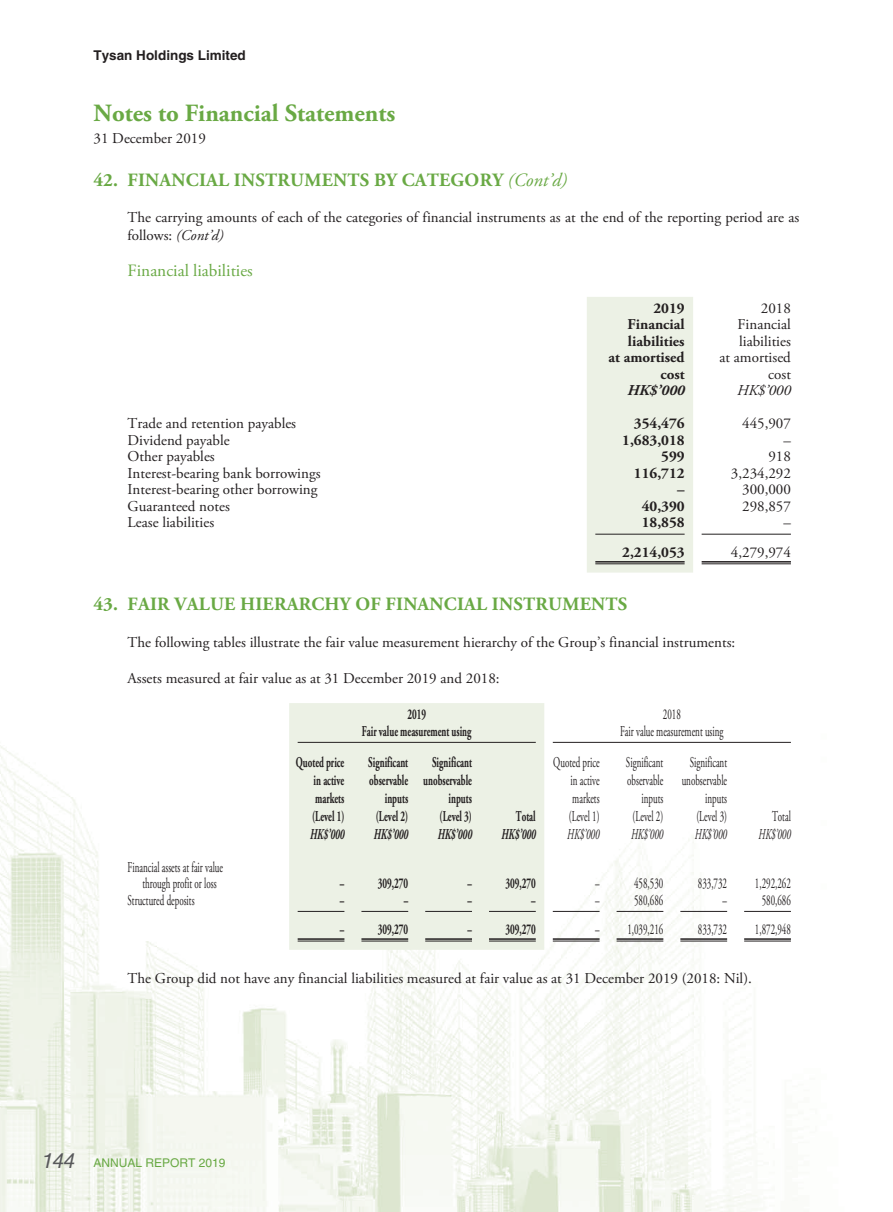
<style>
.page{position:relative;width:893px;height:1212px;background:#fff}
.page>*{position:absolute;margin:0;border:0;box-sizing:border-box;transform-origin:0 0}
.t1{font:700 24.75px "Adobe Garamond Pro";color:#69a944}
.t2{font:italic 21px "Helvetica LT Std";color:#58595b}
.t3{font:700 18.75px "Adobe Garamond Pro";letter-spacing:.015em;color:#69a944}
.t4{font:17.25px "Adobe Garamond Pro";color:#69a944}
.t5{font:15px/16.5px "Adobe Garamond Pro";color:#231f20}
.t6{font:15px/18px "Adobe Garamond Pro";color:#231f20;text-align:center;scale:.6 1}
.t7{font:700 15px/18px "Adobe Garamond Pro";color:#231f20;text-align:right;scale:.6 1}
.t8{font:700 15px/16.5px "Adobe Garamond Pro";color:#231f20;text-align:right}
.t9{font:italic 700 15px "Adobe Garamond Pro";color:#231f20;scale:.6 1}
.t10{font:italic 15px "Adobe Garamond Pro";color:#231f20;scale:.6 1}
.t11{font:italic 700 15px "Adobe Garamond Pro";color:#231f20}
.t12{font:italic 15px "Adobe Garamond Pro";color:#231f20}
.t13{font:700 13.5px "Helvetica LT Std";color:#231f20}
.t14{font:12px "Helvetica LT Std";color:#69a944}
.s1{font-weight:400;font-style:italic}
.s2{font-style:italic}
</style>
<div class="page">
<img style="left:0;top:533px;width:791px;height:679px">
<div style="left:587px;top:297px;width:106px;height:275px;background:#ecf1e5"></div>
<hr style="left:595px;top:534px;width:90px;height:1px;background:#231f20">
<hr style="left:702px;top:534px;width:89px;height:1px;background:#231f20">
<hr style="left:595px;top:561px;width:90px;height:1px;background:#231f20">
<hr style="left:595px;top:563px;width:90px;height:1px;background:#231f20">
<hr style="left:702px;top:561px;width:89px;height:1px;background:#231f20">
<hr style="left:702px;top:563px;width:89px;height:1px;background:#231f20">
<div style="left:289px;top:703px;width:255px;height:247px;background:#ecf1e5"></div>
<hr style="left:298px;top:742px;width:238px;height:1px;background:#231f20">
<hr style="left:553px;top:742px;width:238px;height:1px;background:#231f20">
<hr style="left:298px;top:911px;width:46px;height:1px;background:#231f20">
<hr style="left:361px;top:911px;width:47px;height:1px;background:#231f20">
<hr style="left:425px;top:911px;width:47px;height:1px;background:#231f20">
<hr style="left:489px;top:911px;width:47px;height:1px;background:#231f20">
<hr style="left:553px;top:911px;width:47px;height:1px;background:#231f20">
<hr style="left:617px;top:911px;width:46px;height:1px;background:#231f20">
<hr style="left:680px;top:911px;width:47px;height:1px;background:#231f20">
<hr style="left:744px;top:911px;width:47px;height:1px;background:#231f20">
<hr style="left:298px;top:938px;width:46px;height:2px;background:#231f20">
<hr style="left:298px;top:941px;width:46px;height:1px;background:#231f20">
<hr style="left:361px;top:938px;width:47px;height:2px;background:#231f20">
<hr style="left:361px;top:941px;width:47px;height:1px;background:#231f20">
<hr style="left:425px;top:938px;width:47px;height:2px;background:#231f20">
<hr style="left:425px;top:941px;width:47px;height:1px;background:#231f20">
<hr style="left:489px;top:938px;width:47px;height:2px;background:#231f20">
<hr style="left:489px;top:941px;width:47px;height:1px;background:#231f20">
<hr style="left:553px;top:938px;width:47px;height:2px;background:#231f20">
<hr style="left:553px;top:941px;width:47px;height:1px;background:#231f20">
<hr style="left:617px;top:938px;width:46px;height:2px;background:#231f20">
<hr style="left:617px;top:941px;width:46px;height:1px;background:#231f20">
<hr style="left:680px;top:938px;width:47px;height:2px;background:#231f20">
<hr style="left:680px;top:941px;width:47px;height:1px;background:#231f20">
<hr style="left:744px;top:938px;width:47px;height:2px;background:#231f20">
<hr style="left:744px;top:941px;width:47px;height:1px;background:#231f20">
<p class="t13" style="left:94px;top:50px;width:154px">Tysan Holdings Limited</p>
<h1 class="t1" style="left:94px;top:103px;width:303px">Notes to Financial Statements</h1>
<p class="t5" style="left:94px;top:133px;width:114px">31 December 2019</p>
<p class="t3" style="left:94px;top:172px;width:475px">42. FINANCIAL INSTRUMENTS BY CATEGORY <span class="s1">(Cont’d)</span></p>
<p class="t5" style="left:128px;top:212px;width:673px;line-height:18px">The carrying amounts of each of the categories of financial instruments as at the end of the reporting period are as follows: <span class="s2">(Cont’d)</span></p>
<p class="t4" style="left:128px;top:264px;width:127px">Financial liabilities</p>
<p class="t8" style="left:609px;top:303px;width:78px">2019<br>Financial liabilities<br>at amortised cost</p>
<p class="t5" style="left:719px;top:303px;width:73px;text-align:right">2018<br>Financial liabilities<br>at amortised cost</p>
<p class="t11" style="left:627px;top:385px;width:59px">HK$’000</p>
<p class="t12" style="left:737px;top:385px;width:55px">HK$’000</p>
<p class="t5" style="left:128px;top:419px;width:170px">Trade and retention payables</p>
<p class="t8" style="left:634px;top:418px;width:52px">354,476</p>
<p class="t5" style="left:742px;top:419px;width:50px">445,907</p>
<p class="t5" style="left:128px;top:435px;width:104px">Dividend payable</p>
<p class="t8" style="left:622px;top:435px;width:64px">1,683,018</p>
<p class="t5" style="left:783px;top:435px;width:9px">–</p>
<p class="t5" style="left:128px;top:452px;width:89px">Other payables</p>
<p class="t8" style="left:661px;top:451px;width:25px">599</p>
<p class="t5" style="left:768px;top:452px;width:24px">918</p>
<p class="t5" style="left:128px;top:468px;width:194px">Interest-bearing bank borrowings</p>
<p class="t8" style="left:634px;top:468px;width:52px">116,712</p>
<p class="t5" style="left:731px;top:468px;width:62px">3,234,292</p>
<p class="t5" style="left:128px;top:485px;width:191px">Interest-bearing other borrowing</p>
<p class="t8" style="left:677px;top:484px;width:9px">–</p>
<p class="t5" style="left:742px;top:485px;width:50px">300,000</p>
<p class="t5" style="left:128px;top:501px;width:104px">Guaranteed notes</p>
<p class="t8" style="left:642px;top:501px;width:44px">40,390</p>
<p class="t5" style="left:742px;top:501px;width:50px">298,857</p>
<p class="t5" style="left:128px;top:518px;width:88px">Lease liabilities</p>
<p class="t8" style="left:642px;top:517px;width:44px">18,858</p>
<p class="t5" style="left:783px;top:518px;width:9px">–</p>
<p class="t8" style="left:622px;top:547px;width:64px">2,214,053</p>
<p class="t5" style="left:731px;top:547px;width:62px">4,279,974</p>
<p class="t3" style="left:94px;top:596px;width:535px">43. FAIR VALUE HIERARCHY OF FINANCIAL INSTRUMENTS</p>
<p class="t5" style="left:128px;top:637px;width:609px">The following tables illustrate the fair value measurement hierarchy of the Group’s financial instruments:</p>
<p class="t5" style="left:128px;top:673px;width:374px">Assets measured at fair value as at 31 December 2019 and 2018:</p>
<p class="t7" style="left:362px;top:709px;width:184px;line-height:16.5px;text-align:center">2019<br>Fair value measurement using</p>
<p class="t6" style="left:620px;top:709px;width:174px;line-height:16.5px">2018<br>Fair value measurement using</p>
<p class="t7" style="left:314px;top:756px;width:53px;text-align:justify;text-indent:-18px">Quoted price in active markets</p>
<p class="t7" style="left:368px;top:756px;width:68px">Significant observable inputs</p>
<p class="t7" style="left:423px;top:756px;width:83px">Significant unobservable inputs</p>
<p class="t7" style="left:516px;top:810px;width:35px">Total</p>
<p class="t6" style="left:570px;top:756px;width:50px;text-align:justify;text-indent:-17px">Quoted price in active markets</p>
<p class="t6" style="left:626px;top:756px;width:64px;text-align:right">Significant observable inputs</p>
<p class="t6" style="left:682px;top:756px;width:77px;text-align:right">Significant unobservable inputs</p>
<p class="t7" style="left:312px;top:810px;width:55px">(Level 1)</p>
<p class="t7" style="left:376px;top:810px;width:55px">(Level 2)</p>
<p class="t7" style="left:440px;top:810px;width:55px">(Level 3)</p>
<p class="t6" style="left:569px;top:810px;width:53px">(Level 1)</p>
<p class="t6" style="left:633px;top:810px;width:53px">(Level 2)</p>
<p class="t6" style="left:696px;top:810px;width:53px">(Level 3)</p>
<p class="t6" style="left:772px;top:810px;width:33px">Total</p>
<p class="t9" style="left:310px;top:828px;width:59px">HK$’000</p>
<p class="t9" style="left:374px;top:828px;width:59px">HK$’000</p>
<p class="t9" style="left:438px;top:828px;width:59px">HK$’000</p>
<p class="t9" style="left:501px;top:828px;width:59px">HK$’000</p>
<p class="t10" style="left:567px;top:828px;width:55px">HK$’000</p>
<p class="t10" style="left:631px;top:828px;width:55px">HK$’000</p>
<p class="t10" style="left:695px;top:828px;width:55px">HK$’000</p>
<p class="t10" style="left:759px;top:828px;width:55px">HK$’000</p>
<p class="t6" style="left:128px;top:862px;width:161px;line-height:16.5px">Financial assets at fair value through profit or loss</p>
<p class="t7" style="left:340px;top:877px;width:115px">– 309,270</p>
<p class="t7" style="left:467px;top:877px;width:115px">– 309,270</p>
<p class="t6" style="left:595px;top:878px;width:115px">– 458,530</p>
<p class="t6" style="left:698px;top:878px;width:50px">833,732</p>
<p class="t6" style="left:755px;top:878px;width:61px">1,292,262</p>
<p class="t6" style="left:128px;top:894px;width:113px">Structured deposits</p>
<p class="t7" style="left:340px;top:894px;width:9px">–</p>
<p class="t7" style="left:404px;top:894px;width:9px">–</p>
<p class="t7" style="left:467px;top:894px;width:9px">–</p>
<p class="t7" style="left:531px;top:894px;width:9px">–</p>
<p class="t6" style="left:595px;top:894px;width:115px">– 580,686</p>
<p class="t6" style="left:723px;top:894px;width:115px">– 580,686</p>
<p class="t7" style="left:340px;top:923px;width:115px">– 309,270</p>
<p class="t7" style="left:467px;top:923px;width:115px">– 309,270</p>
<p class="t6" style="left:595px;top:924px;width:115px">– 1,039,216</p>
<p class="t6" style="left:698px;top:924px;width:50px">833,732</p>
<p class="t6" style="left:755px;top:924px;width:61px">1,872,948</p>
<p class="t5" style="left:128px;top:973px;width:626px">The Group did not have any financial liabilities measured at fair value as at 31 December 2019 (2018: Nil).</p>
<h2 class="t2" style="left:42px;top:1148px;width:35px">144</h2>
<p class="t14" style="left:94px;top:1158px;width:134px">ANNUAL REPORT 2019</p>
</div>
